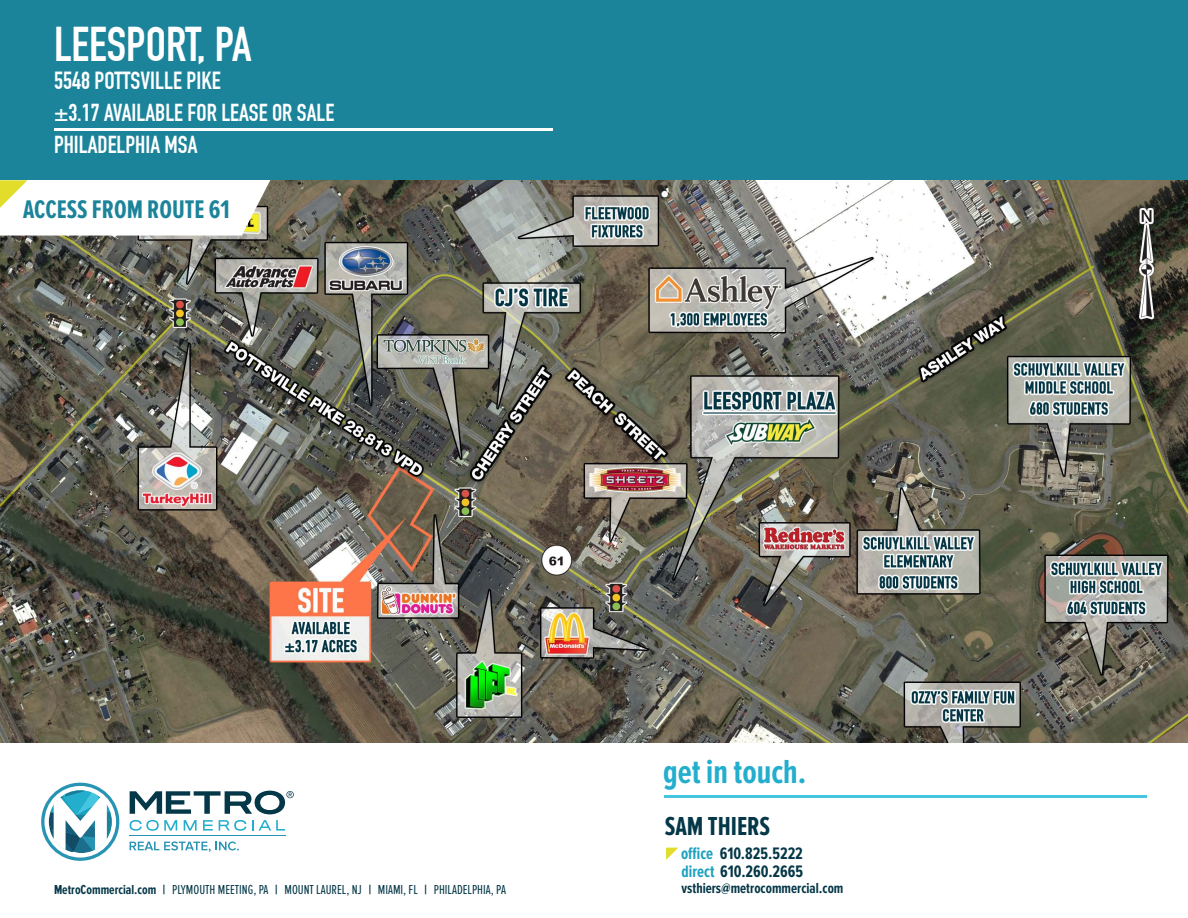
<style>
.page{position:relative;width:1188px;height:918px;background:#fff}
.page>*{position:absolute;margin:0;border:0;box-sizing:border-box;transform-origin:0 0}
.t1{font:47.7px "DIN Engschrift";color:#fff}
.t2{font:700 34.65px "Proxima Nova Ex Cn";color:#23aecd}
.t3{font:700 27px "Proxima Nova Ex Cn";color:#043747}
.t4{font:700 26.4px "Proxima Nova Ex Cn";color:#1c849a}
.t5{font:24.15px "DIN Engschrift";color:#fff}
.t6{font:24px/31.8px "DIN Engschrift";color:#fff}
.t7{font:700 17.25px/18px "Proxima Nova Ex Cn";color:#043747}
.t8{font:700 15px "Proxima Nova Ex Cn";color:#043747}
.t9{font:13.5px "Proxima Nova Ex Cn";color:#043747}
.s1{font-weight:700}
.s2{color:#1da1c0}
</style>
<div class="page">
<img style="left:0;top:180px;width:1188px;height:562px">
<div style="left:0;top:0;width:1188px;height:180px;background:#1c849a"></div>
<hr style="left:54px;top:128px;width:498px;height:2px;background:#fff">
<hr style="left:665px;top:795px;width:482px;height:3px;background:#44c5e0">
<svg style="left:41px;top:783px;width:78px;height:78px"></svg>
<hr style="left:130px;top:835px;width:156px;height:1px;background:#2894b3">
<svg style="left:130px;top:820px;width:47px;height:11px"></svg>
<svg style="left:184px;top:820px;width:13px;height:11px"></svg>
<svg style="left:203px;top:820px;width:10px;height:11px"></svg>
<svg style="left:219px;top:820px;width:27px;height:11px"></svg>
<svg style="left:252px;top:820px;width:33px;height:11px"></svg>
<svg style="left:130px;top:841px;width:109px;height:11px"></svg>
<svg style="left:130px;top:791px;width:164px;height:23px"></svg>
<svg style="left:666px;top:848px;width:12px;height:12px"></svg>
<svg style="left:0;top:180px;width:270px;height:56px"></svg>
<h1 class="t1" style="left:54px;top:17px;width:199px">LEESPORT, PA</h1>
<h3 class="t5" style="left:54px;top:67px;width:168px">5548 POTTSVILLE PIKE</h3>
<h3 class="t6" style="left:54px;top:97px;width:282px">±3.17 AVAILABLE FOR LEASE OR SALE<br>PHILADELPHIA MSA</h3>
<h3 class="t4" style="left:23px;top:195px;width:208px">ACCESS FROM ROUTE 61</h3>
<p class="t9" style="left:54px;top:882px;width:453px"><span class="s1">MetroCommercial.com |</span> PLYMOUTH MEETING, PA <span class="s1">|</span> MOUNT LAUREL, NJ <span class="s1">|</span> MIAMI, FL <span class="s1">|</span> PHILADELPHIA, PA</p>
<h2 class="t2" style="left:663px;top:752px;width:145px">get in touch.</h2>
<h3 class="t3" style="left:665px;top:811px;width:107px">SAM THIERS</h3>
<p class="t7" style="left:681px;top:845px;width:124px"><span class="s2">office</span> 610.825.5222 <span class="s2">direct</span> 610.260.2665</p>
<p class="t8" style="left:682px;top:880px;width:163px">vsthiers@metrocommercial.com</p>
</div>
